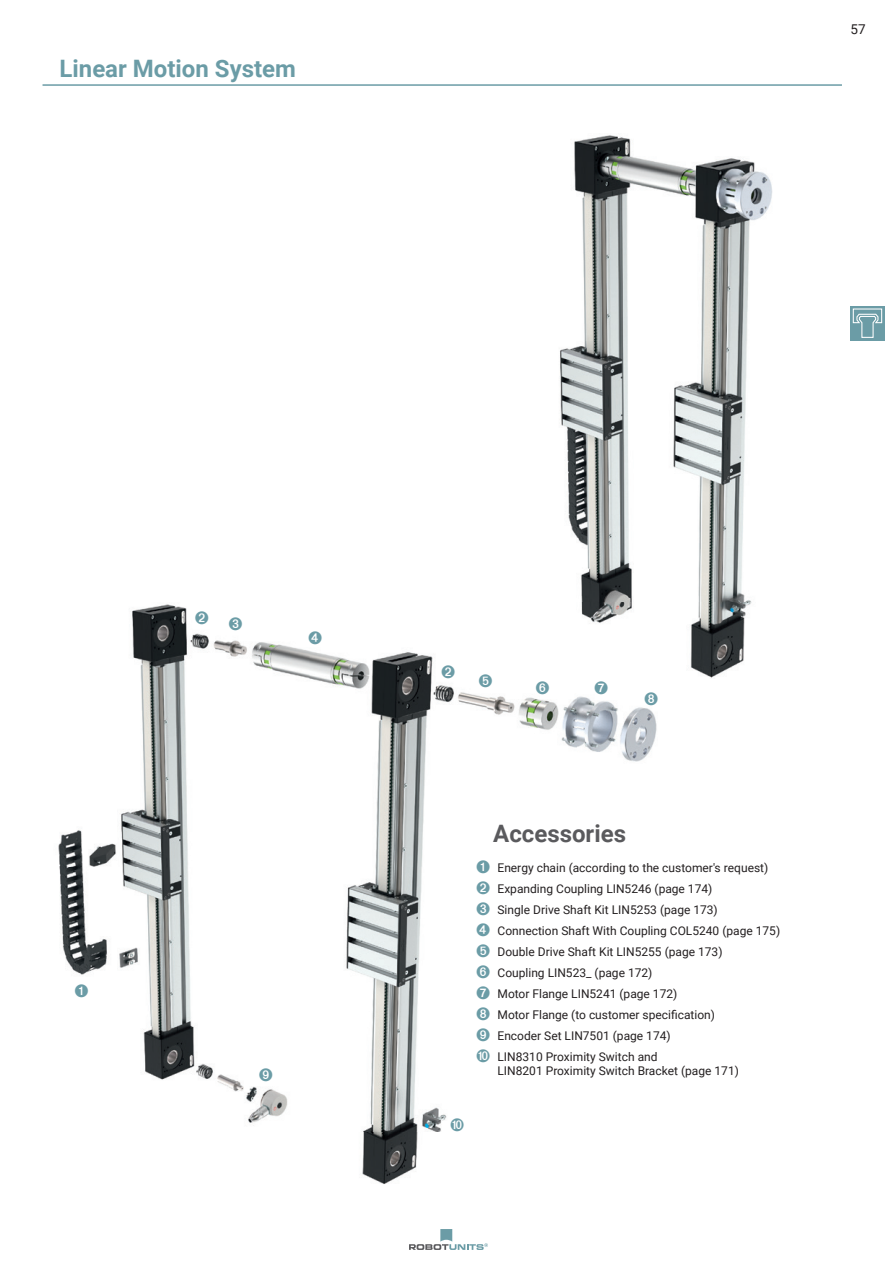
<style>
.page{position:relative;width:893px;height:1263px;background:#fff}
.page>*{position:absolute;margin:0;border:0;box-sizing:border-box;transform-origin:0 0}
.t1{font:700 24px "Roboto";color:#6b9ca6}
.t2{font:700 24px "Roboto";color:#5a5a5d}
.t3{font:13.5px "Roboto";color:#231f20}
.t4{font:12px/21px "Roboto";color:#231f20}
.s1{color:#6b9ca6}
</style>
<div class="page">
<svg style="left:409px;top:1229px;width:79px;height:21px"></svg>
<img style="left:58px;top:604px;width:519px;height:580px">
<img style="left:577px;top:696px;width:80px;height:66px">
<svg style="left:850px;top:306px;width:34px;height:34px"></svg>
<svg style="left:853px;top:308px;width:29px;height:30px"></svg>
<img style="left:525px;top:135px;width:247px;height:543px">
<hr style="left:43px;top:84px;width:799px;height:2px;background:#6b9ca6">
<svg style="left:75px;top:984px;width:13px;height:13px"></svg>
<svg style="left:309px;top:631px;width:13px;height:13px"></svg>
<svg style="left:479px;top:674px;width:13px;height:13px"></svg>
<svg style="left:536px;top:681px;width:13px;height:13px"></svg>
<svg style="left:451px;top:1118px;width:13px;height:13px"></svg>
<svg style="left:259px;top:1068px;width:13px;height:13px"></svg>
<svg style="left:442px;top:665px;width:13px;height:14px"></svg>
<svg style="left:196px;top:611px;width:46px;height:19px"></svg>
<svg style="left:645px;top:696px;width:12px;height:9px"></svg>
<h1 class="t1" style="left:60px;top:58px;width:238px">Linear Motion System</h1>
<p class="t3" style="left:850px;top:23px;width:17px">57</p>
<h1 class="t2" style="left:493px;top:824px;width:134px">Accessories</h1>
<p class="t4" style="left:476px;top:857px;width:305px"><span class="s1">➊</span> Energy chain (according to the customer's request)<br><span class="s1">➋</span> Expanding Coupling LIN5246 (page 174)<br><span class="s1">➌</span> Single Drive Shaft Kit LIN5253 (page 173)<br><span class="s1">➍</span> Connection Shaft With Coupling COL5240 (page 175)<br><span class="s1">➎</span> Double Drive Shaft Kit LIN5255 (page 173)<br><span class="s1">➏</span> Coupling LIN523_ (page 172)<br><span class="s1">➐</span> Motor Flange LIN5241 (page 172)<br><span class="s1">➑</span> Motor Flange (to customer specification)<br><span class="s1">➒</span> Encoder Set LIN7501 (page 174)<br><span class="s1">➓</span> LIN8310 Proximity Switch and</p>
<p class="t4" style="left:497px;top:1061px;width:243px">LIN8201 Proximity Switch Bracket (page 171)</p>
</div>
